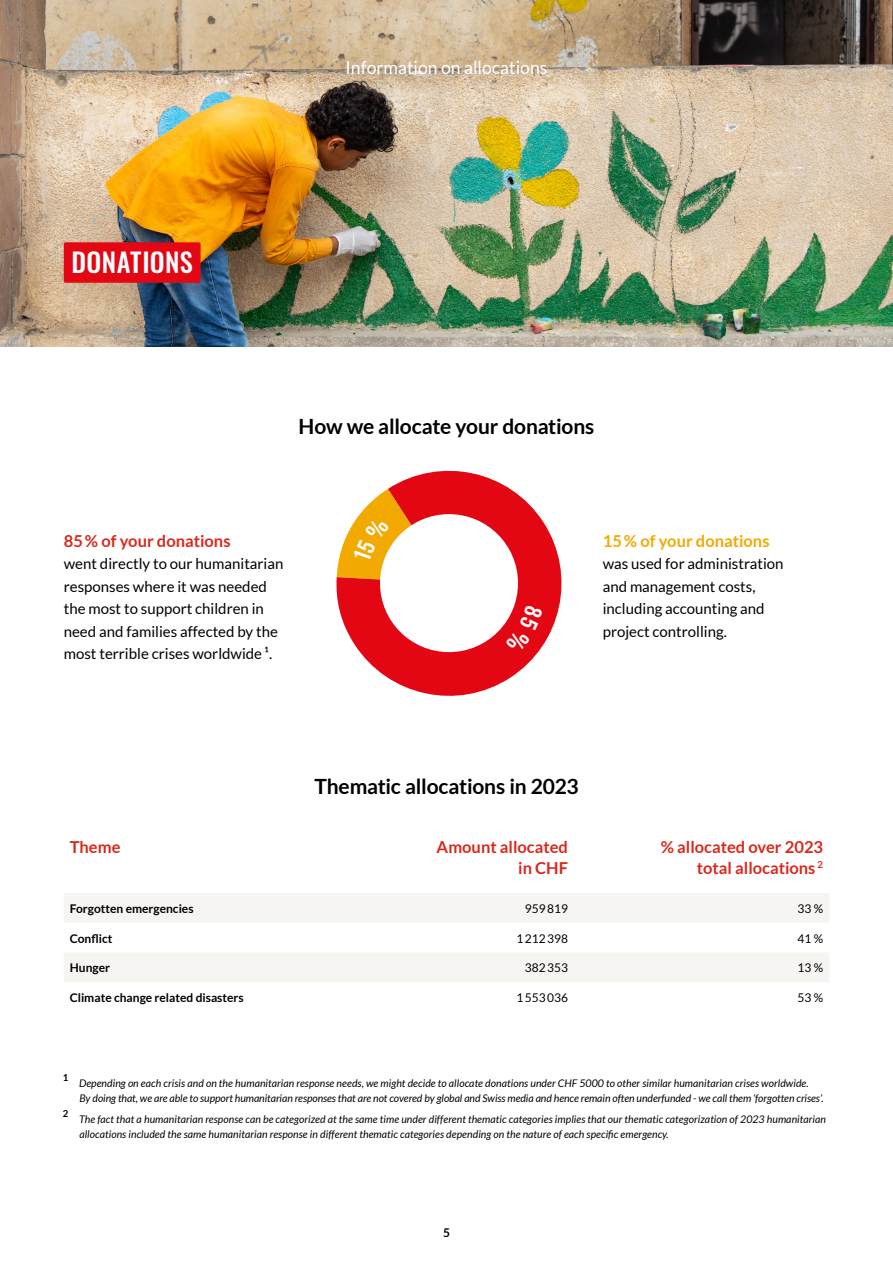
<style>
.page{position:relative;width:893px;height:1263px;background:#fff}
.page>*{position:absolute;margin:0;border:0;box-sizing:border-box;transform-origin:0 0}
.t1{font:500 26.4px "Oswald";letter-spacing:.015em;color:#fff}
.t2{font:700 21px "Lato";letter-spacing:-.01em;color:#000}
.t3{font:18px "Lato";color:#fff}
.t4{font:700 16.5px/21px "Lato";color:#da291c;text-align:right}
.t5{font:700 16.5px "Lato";color:#f2a900}
.t6{font:15px/22.5px "Lato";color:#000}
.t7{font:700 12px "Lato";color:#000}
.t8{font:12px "Lato";color:#000}
.t9{font:italic 10.5px/15px "Lato";letter-spacing:.005em;color:#000}
.t10{font:700 9.6px "Lato";color:#000}
</style>
<div class="page">
<img style="left:0;top:0;width:893px;height:347px">
<svg style="left:336px;top:471px;width:225px;height:225px;fill:#e30613"></svg>
<div style="left:380px;top:514px;width:138px;height:138px;background:#fff;border-radius:50%"></div>
<svg style="left:64px;top:893px;width:765px;height:89px;fill:#f6f5f2"></svg>
<div style="left:64px;top:242px;width:137px;height:41px;background:#e30613;border-radius:2px"></div>
<svg style="left:337px;top:489px;width:112px;height:94px"></svg>
<div style="left:506px;top:605px;width:37px;height:48px;background:#e30613"></div>
<h3 class="t3" style="left:345px;top:57px;width:203px">Information on allocations</h3>
<h1 class="t1" style="left:71px;top:239px;width:123px">DONATIONS</h1>
<h2 class="t2" style="left:299px;top:414px;width:297px">How we allocate your donations</h2>
<h3 class="t4" style="left:64px;top:530px;width:168px">85% of your donations</h3>
<h3 class="t6" style="left:64px;top:552px;width:221px">went directly to our humanitarian responses where it was needed the most to support children in need and families affected by the most terrible crises worldwide ¹.</h3>
<h3 class="t5" style="left:603px;top:531px;width:168px">15% of your donations</h3>
<h3 class="t6" style="left:603px;top:552px;width:182px">was used for administration and management costs, including accounting and project controlling.</h3>
<h2 class="t2" style="left:314px;top:774px;width:266px">Thematic allocations in 2023</h2>
<h3 class="t4" style="left:70px;top:836px;width:52px">Theme</h3>
<h3 class="t4" style="left:437px;top:836px;width:133px">Amount allocated in CHF</h3>
<h3 class="t4" style="left:661px;top:836px;width:164px">% allocated over 2023 total allocations <sup>2</sup></h3>
<p class="t7" style="left:70px;top:901px;width:125px">Forgotten emergencies</p>
<p class="t8" style="left:525px;top:902px;width:45px">959 819</p>
<p class="t8" style="left:797px;top:902px;width:27px">33 %</p>
<p class="t7" style="left:70px;top:931px;width:44px">Conflict</p>
<p class="t8" style="left:516px;top:931px;width:53px">1 212 398</p>
<p class="t8" style="left:797px;top:931px;width:27px">41%</p>
<p class="t7" style="left:70px;top:961px;width:42px">Hunger</p>
<p class="t8" style="left:525px;top:961px;width:45px">382 353</p>
<p class="t8" style="left:797px;top:961px;width:27px">13%</p>
<p class="t7" style="left:70px;top:991px;width:175px">Climate change related disasters</p>
<p class="t8" style="left:516px;top:991px;width:53px">1 553 036</p>
<p class="t8" style="left:797px;top:991px;width:27px">53 %</p>
<p class="t10" style="left:63px;top:1072px;width:7px">1</p>
<p class="t10" style="left:63px;top:1108px;width:7px">2</p>
<p class="t9" style="left:79px;top:1075px;width:746px">Depending on each crisis and on the humanitarian response needs, we might decide to allocate donations under CHF 5000 to other similar humanitarian crises worldwide.<br>By doing that, we are able to support humanitarian responses that are not covered by global and Swiss media and hence remain often underfunded - we call them ‘forgotten crises’.</p>
<p class="t9" style="left:79px;top:1111px;width:748px">The fact that a humanitarian response can be categorized at the same time under different thematic categories implies that our thematic categorization of 2023 humanitarian allocations included the same humanitarian response in different thematic categories depending on the nature of each specific emergency.</p>
<p class="t7" style="left:443px;top:1225px;width:8px">5</p>
</div>
